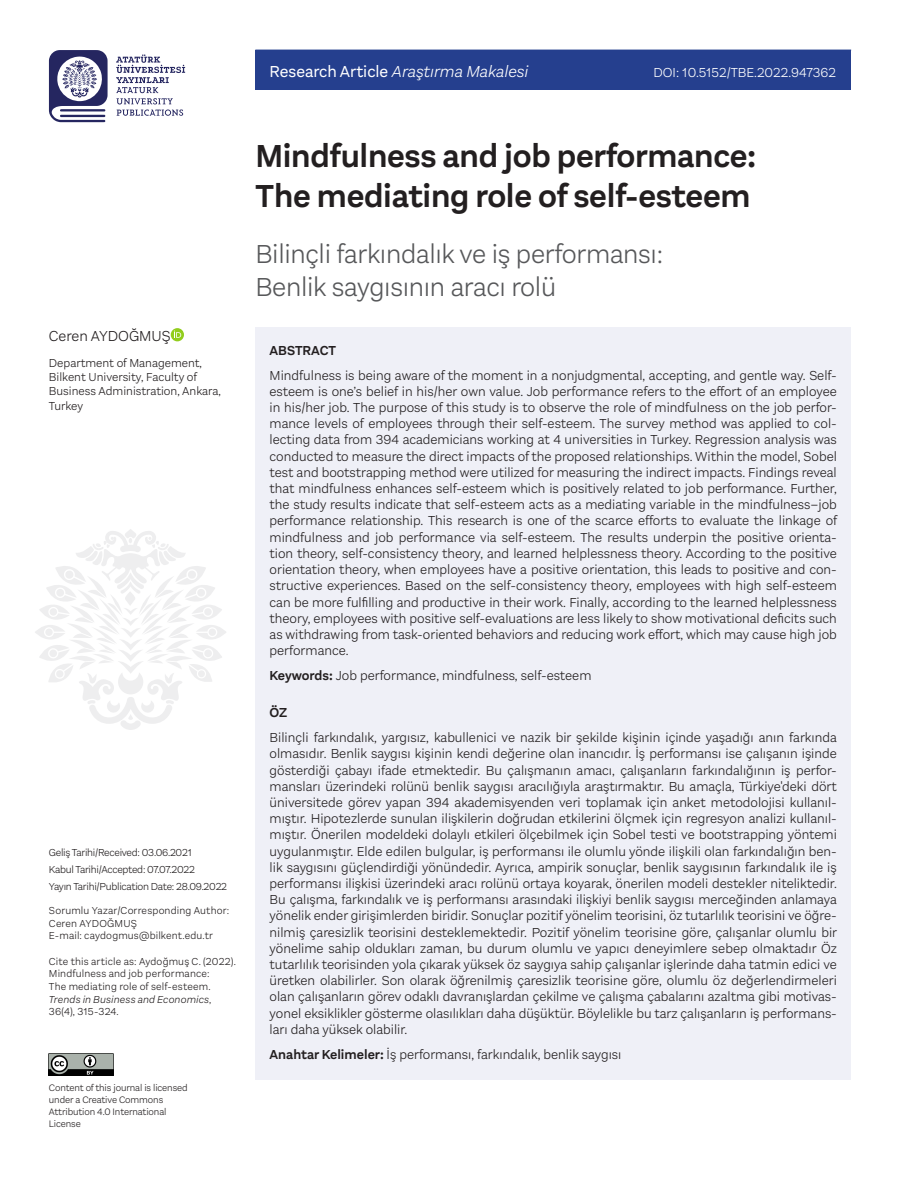
<style>
.page{position:relative;width:915px;height:1191px;background:#fff}
.page>*{position:absolute;margin:0;border:0;box-sizing:border-box;transform-origin:0 0}
.t1{font:600 33px/39.6px "Aestetico";letter-spacing:-.01em;color:#231f20}
.t2{font:300 27px/32.4px "Aestetico";letter-spacing:-.01em;color:#57585a}
.t3{font:italic 300 16.5px "Aestetico";color:#fff}
.t4{font:300 15px "Aestetico";color:#231f20}
.t5{font:300 13.5px/16.2px "Aestetico";color:#231f20;text-align:justify}
.t6{font:300 13.5px "Aestetico";color:#fff}
.t7{font:600 13.5px "Aestetico";color:#231f20}
.t8{font:300 12px/14.4px "Aestetico";color:#231f20}
.t9{font:300 10.5px/12.6px "Aestetico";letter-spacing:.01em;color:#231f20}
.t10{font:300 10.5px/16.8px "Aestetico";letter-spacing:-.025em;color:#231f20}
.t11{font:300 9.75px/12px "Aestetico";letter-spacing:-.01em;color:#231f20}
.s1{font-weight:400;font-style:normal}
.s2{font-style:italic}
.s3{font-weight:600}
</style>
<div class="page">
<svg style="left:35px;top:529px;width:191px;height:201px"></svg>
<svg style="left:116px;top:54px;width:69px;height:62px"></svg>
<svg style="left:49px;top:50px;width:58px;height:72px"></svg>
<div style="left:255px;top:50px;width:595px;height:39px;background:#253f8e"></div>
<div style="left:255px;top:327px;width:595px;height:48px;background:#eff0f7"></div>
<div style="left:255px;top:353px;width:595px;height:314px;background:#eff0f7"></div>
<div style="left:255px;top:653px;width:595px;height:48px;background:#eff0f7"></div>
<div style="left:255px;top:689px;width:595px;height:48px;background:#eff0f7"></div>
<div style="left:255px;top:715px;width:595px;height:331px;background:#eff0f7"></div>
<div style="left:255px;top:1031px;width:595px;height:48px;background:#eff0f7"></div>
<div style="left:171px;top:328px;width:13px;height:13px;background:#92cd1d;border-radius:50%"></div>
<svg style="left:174px;top:330px;width:7px;height:8px"></svg>
<img style="left:49px;top:1053px;width:65px;height:22px">
<p class="t3" style="left:269px;top:62px;width:260px"><span class="s1">Research Article</span> Araştırma Makalesi</p>
<p class="t6" style="left:653px;top:65px;width:184px">do i: 10.5152/TBE.2022.947362</p>
<p class="t4" style="left:49px;top:328px;width:123px">Ceren AYDOĞMUŞ</p>
<p class="t8" style="left:49px;top:355px;width:173px">Department of Management,<br>Bilkent University, Faculty of<br>Business Administration, Ankara,<br>Turkey</p>
<p class="t10" style="left:49px;top:844px;width:180px">Geliş Tarihi/Received: 03.06.2021<br>Kabul Tarihi/Accepted: 07.07.2022<br>Yayın Tarihi/Publication Date: 28.09.2022</p>
<p class="t9" style="left:49px;top:904px;width:182px">Sorumlu Yazar/Corresponding Author:<br>Ceren AYDOĞMUŞ<br>E-mail: caydogmus@bilkent.edu.tr</p>
<p class="t9" style="left:49px;top:955px;width:188px">Cite this article as: Aydoğmuş C. (2022).<br>Mindfulness and job performance:<br>The mediating role of self-esteem.<br><span class="s2">Trends in Business and Economics</span>,<br>36(4), 315-324.</p>
<p class="t11" style="left:49px;top:1081px;width:140px">Content of this journal is licensed under a Creative Commons<br>Attribution 4.0 International<br>License</p>
<h1 class="t1" style="left:255px;top:137px;width:502px">Mindfulness and job performance:<br>The mediating role of self-esteem</h1>
<h2 class="t2" style="left:255px;top:238px;width:409px">Bilinçli farkındalık ve iş performansı:<br>Benlik saygısının aracı rolü</h2>
<p class="t7" style="left:269px;top:342px;width:68px">ABSTRACT</p>
<p class="t5" style="left:269px;top:367px;width:569px">Mindfulness is being aware of the moment in a nonjudgmental, accepting, and gentle way. Self&shy;esteem is one’s belief in his/her own value. Job performance refers to the effort of an employee in his/her job. The purpose of this study is to observe the role of mindfulness on the job perfor&shy;mance levels of employees through their self-esteem. The survey method was applied to col&shy;lecting data from 394 academicians working at 4 universities in Turkey. Regression analysis was conducted to measure the direct impacts of the proposed relationships. Within the model, Sobel test and bootstrapping method were utilized for measuring the indirect impacts. Findings reveal that mindfulness enhances self-esteem which is positively related to job performance. Further, the study results indicate that self-esteem acts as a mediating variable in the mindfulness–job performance relationship. This research is one of the scarce efforts to evaluate the linkage of mindfulness and job performance via self-esteem. The results underpin the positive orienta&shy;tion theory, self-consistency theory, and learned helplessness theory. According to the positive orientation theory, when employees have a positive orientation, this leads to positive and con&shy;structive experiences. Based on the self-consistency theory, employees with high self-esteem can be more fulfilling and productive in their work. Finally, according to the learned helplessness theory, employees with positive self-evaluations are less likely to show motivational deficits such as withdrawing from task-oriented behaviors and reducing work effort, which may cause high job performance.</p>
<p class="t5" style="left:269px;top:667px;width:323px"><span class="s3">Keywords:</span> Job performance, mindfulness, self-esteem</p>
<p class="t7" style="left:269px;top:705px;width:19px">ÖZ</p>
<p class="t5" style="left:269px;top:729px;width:569px">Bilinçli farkındalık, yargısız, kabullenici ve nazik bir şekilde kişinin içinde yaşadığı anın farkında olmasıdır. Benlik saygısı kişinin kendi değerine olan inancıdır. İş performansı ise çalışanın işinde gösterdiği çabayı ifade etmektedir. Bu çalışmanın amacı, çalışanların farkındalığının iş perfor&shy;mansları üzerindeki rolünü benlik saygısı aracılığıyla araştırmaktır. Bu amaçla, Türkiye'deki dört üniversitede görev yapan 394 akademisyenden veri toplamak için anket metodolojisi kullanıl&shy;mıştır. Hipotezlerde sunulan ilişkilerin doğrudan etkilerini ölçmek için regresyon analizi kullanıl&shy;mıştır. Önerilen modeldeki dolaylı etkileri ölçebilmek için Sobel testi ve bootstrapping yöntemi uygulanmıştır. Elde edilen bulgular, iş performansı ile olumlu yönde ilişkili olan farkındalığın ben&shy;lik saygısını güçlendirdiği yönündedir. Ayrıca, ampirik sonuçlar, benlik saygısının farkındalık ile iş performansı ilişkisi üzerindeki aracı rolünü ortaya koyarak, önerilen modeli destekler niteliktedir.<br>Bu çalışma, farkındalık ve iş performansı arasındaki ilişkiyi benlik saygısı merceğinden anlamaya yönelik ender girişimlerden biridir. Sonuçlar pozitif yönelim teorisini, öz tutarlılık teorisini ve öğre&shy;nilmiş çaresizlik teorisini desteklemektedir. Pozitif yönelim teorisine göre, çalışanlar olumlu bir yönelime sahip oldukları zaman, bu durum olumlu ve yapıcı deneyimlere sebep olmaktadır Öz tutarlılık teorisinden yola çıkarak yüksek öz saygıya sahip çalışanlar işlerinde daha tatmin edici ve üretken olabilirler. Son olarak öğrenilmiş çaresizlik teorisine göre, olumlu öz değerlendirmeleri olan çalışanların görev odaklı davranışlardan çekilme ve çalışma çabalarını azaltma gibi motivas&shy;yonel eksiklikler gösterme olasılıkları daha düşüktür. Böylelikle bu tarz çalışanların iş performans&shy;ları daha yüksek olabilir.</p>
<p class="t5" style="left:269px;top:1046px;width:353px"><span class="s3">Anahtar Kelimeler:</span> İş performansı, farkındalık, benlik saygısı</p>
</div>
